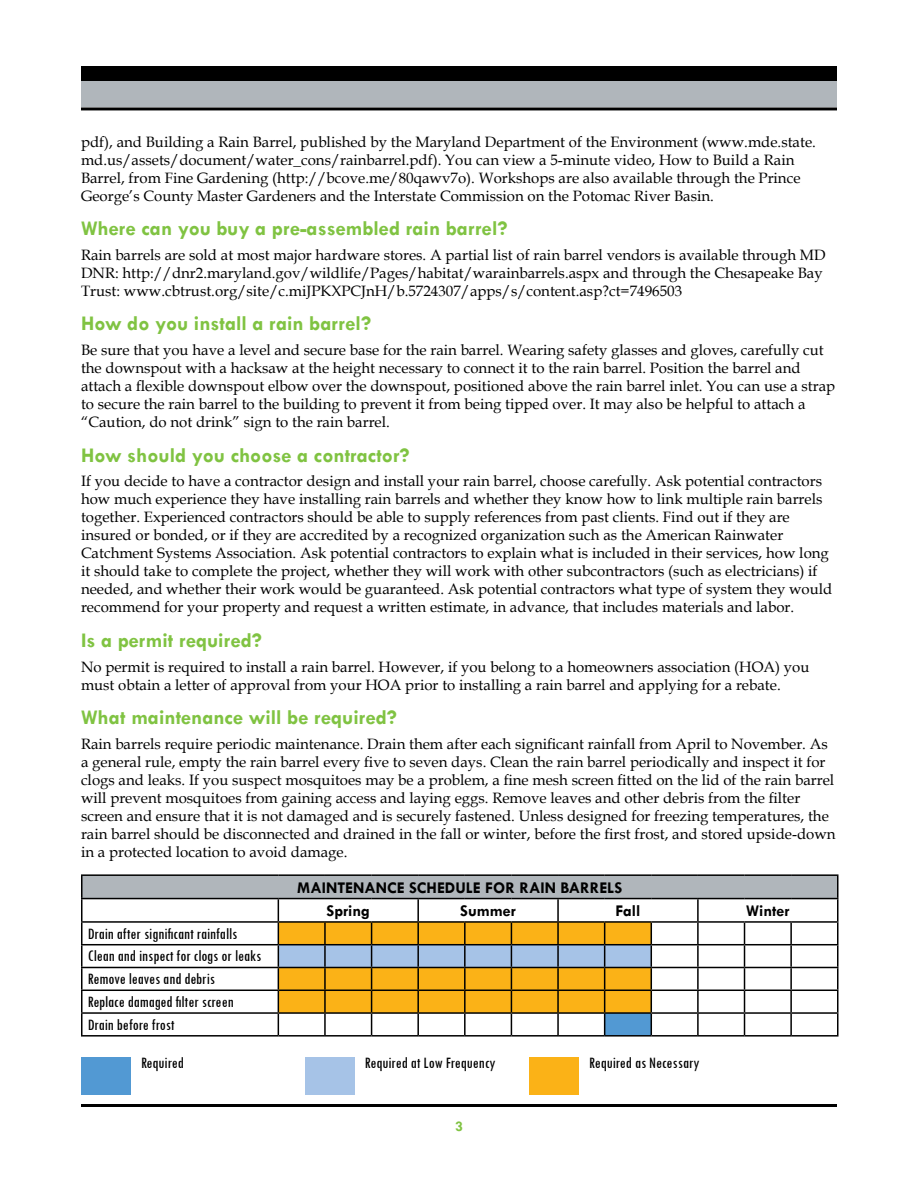
<style>
.page{position:relative;width:918px;height:1188px;background:#fff}
.page>*{position:absolute;margin:0;border:0;box-sizing:border-box;transform-origin:0 0}
.t1{font:700 21px "Tw Cen";color:#80c342}
.t2{font:condensed 16.5px/22.8px "Tw Cen";color:#000}
.t3{font:700 16.5px/23.4px "Tw Cen";color:#000}
.t4{font:15px/18px "Book Antiqua";color:#000}
.t5{font:700 15px "Tw Cen";color:#80c342}
</style>
<div class="page">
<div style="left:81px;top:80px;width:756px;height:27px;background:#b0b6bb"></div>
<hr style="left:81px;top:107px;width:756px;height:3px;background:#000">
<div style="left:81px;top:66px;width:756px;height:15px;background:#000"></div>
<hr style="left:81px;top:1104px;width:756px;height:3px;background:#000">
<div style="left:82px;top:875px;width:756px;height:24px;background:#b0b6bb"></div>
<hr style="left:81px;top:874px;width:197px;height:2px;background:#000">
<hr style="left:278px;top:874px;width:47px;height:2px;background:#000">
<hr style="left:325px;top:874px;width:47px;height:2px;background:#000">
<hr style="left:372px;top:874px;width:46px;height:2px;background:#000">
<hr style="left:418px;top:874px;width:47px;height:2px;background:#000">
<hr style="left:465px;top:874px;width:46px;height:2px;background:#000">
<hr style="left:511px;top:874px;width:47px;height:2px;background:#000">
<hr style="left:558px;top:874px;width:47px;height:2px;background:#000">
<hr style="left:605px;top:874px;width:46px;height:2px;background:#000">
<hr style="left:651px;top:874px;width:47px;height:2px;background:#000">
<hr style="left:698px;top:874px;width:47px;height:2px;background:#000">
<hr style="left:745px;top:874px;width:46px;height:2px;background:#000">
<hr style="left:791px;top:874px;width:48px;height:2px;background:#000">
<hr style="left:837px;top:876px;width:2px;height:22px;background:#000">
<hr style="left:81px;top:898px;width:197px;height:1px;background:#000">
<hr style="left:278px;top:898px;width:47px;height:1px;background:#000">
<hr style="left:325px;top:898px;width:47px;height:1px;background:#000">
<hr style="left:372px;top:898px;width:46px;height:1px;background:#000">
<hr style="left:418px;top:898px;width:47px;height:1px;background:#000">
<hr style="left:465px;top:898px;width:46px;height:1px;background:#000">
<hr style="left:511px;top:898px;width:47px;height:1px;background:#000">
<hr style="left:558px;top:898px;width:47px;height:1px;background:#000">
<hr style="left:605px;top:898px;width:46px;height:1px;background:#000">
<hr style="left:651px;top:898px;width:47px;height:1px;background:#000">
<hr style="left:698px;top:898px;width:47px;height:1px;background:#000">
<hr style="left:697px;top:899px;width:2px;height:22px;background:#000">
<hr style="left:745px;top:898px;width:46px;height:1px;background:#000">
<hr style="left:791px;top:898px;width:48px;height:1px;background:#000">
<hr style="left:837px;top:899px;width:2px;height:22px;background:#000">
<hr style="left:81px;top:921px;width:197px;height:2px;background:#000">
<hr style="left:651px;top:921px;width:47px;height:2px;background:#000">
<hr style="left:698px;top:921px;width:47px;height:2px;background:#000">
<hr style="left:697px;top:923px;width:2px;height:21px;background:#000">
<hr style="left:745px;top:921px;width:46px;height:2px;background:#000">
<hr style="left:791px;top:921px;width:48px;height:2px;background:#000">
<hr style="left:790px;top:923px;width:2px;height:21px;background:#000">
<hr style="left:837px;top:923px;width:2px;height:21px;background:#000">
<hr style="left:81px;top:944px;width:197px;height:1px;background:#000">
<hr style="left:651px;top:944px;width:47px;height:1px;background:#000">
<hr style="left:698px;top:944px;width:47px;height:1px;background:#000">
<hr style="left:697px;top:945px;width:2px;height:22px;background:#000">
<hr style="left:745px;top:944px;width:46px;height:1px;background:#000">
<hr style="left:791px;top:944px;width:48px;height:1px;background:#000">
<hr style="left:790px;top:945px;width:2px;height:22px;background:#000">
<hr style="left:837px;top:945px;width:2px;height:22px;background:#000">
<hr style="left:81px;top:967px;width:197px;height:1px;background:#000">
<hr style="left:651px;top:967px;width:47px;height:1px;background:#000">
<hr style="left:698px;top:967px;width:47px;height:1px;background:#000">
<hr style="left:697px;top:968px;width:2px;height:22px;background:#000">
<hr style="left:745px;top:967px;width:46px;height:1px;background:#000">
<hr style="left:791px;top:967px;width:48px;height:1px;background:#000">
<hr style="left:790px;top:968px;width:2px;height:22px;background:#000">
<hr style="left:837px;top:968px;width:2px;height:22px;background:#000">
<hr style="left:81px;top:990px;width:197px;height:1px;background:#000">
<hr style="left:651px;top:990px;width:47px;height:1px;background:#000">
<hr style="left:698px;top:990px;width:47px;height:1px;background:#000">
<hr style="left:697px;top:991px;width:2px;height:21px;background:#000">
<hr style="left:745px;top:990px;width:46px;height:1px;background:#000">
<hr style="left:791px;top:990px;width:48px;height:1px;background:#000">
<hr style="left:790px;top:991px;width:2px;height:21px;background:#000">
<hr style="left:837px;top:991px;width:2px;height:21px;background:#000">
<hr style="left:81px;top:1012px;width:197px;height:2px;background:#000">
<svg style="left:81px;top:876px;width:1px;height:159px"></svg>
<hr style="left:651px;top:1012px;width:47px;height:2px;background:#000">
<svg style="left:278px;top:899px;width:374px;height:136px"></svg>
<hr style="left:698px;top:1012px;width:47px;height:2px;background:#000">
<hr style="left:697px;top:1014px;width:2px;height:21px;background:#000">
<hr style="left:745px;top:1012px;width:46px;height:2px;background:#000">
<svg style="left:744px;top:923px;width:1px;height:112px"></svg>
<hr style="left:791px;top:1012px;width:48px;height:2px;background:#000">
<hr style="left:790px;top:1014px;width:2px;height:21px;background:#000">
<hr style="left:837px;top:1014px;width:2px;height:21px;background:#000">
<hr style="left:81px;top:1035px;width:197px;height:2px;background:#000">
<hr style="left:278px;top:1035px;width:47px;height:2px;background:#000">
<hr style="left:325px;top:1035px;width:47px;height:2px;background:#000">
<hr style="left:372px;top:1035px;width:46px;height:2px;background:#000">
<hr style="left:418px;top:1035px;width:47px;height:2px;background:#000">
<hr style="left:465px;top:1035px;width:46px;height:2px;background:#000">
<hr style="left:511px;top:1035px;width:47px;height:2px;background:#000">
<hr style="left:558px;top:1035px;width:47px;height:2px;background:#000">
<hr style="left:605px;top:1035px;width:46px;height:2px;background:#000">
<hr style="left:651px;top:1035px;width:47px;height:2px;background:#000">
<hr style="left:698px;top:1035px;width:47px;height:2px;background:#000">
<hr style="left:745px;top:1035px;width:46px;height:2px;background:#000">
<hr style="left:791px;top:1035px;width:48px;height:2px;background:#000">
<div style="left:81px;top:1058px;width:50px;height:37px;background:#5299d3"></div>
<div style="left:529px;top:1058px;width:50px;height:37px;background:#fbb217"></div>
<div style="left:305px;top:1058px;width:50px;height:37px;background:#a6c3e7"></div>
<p class="t4" style="left:81px;top:132px;width:736px">pdf), and Building a Rain Barrel, published by the Maryland Department of the Environment (www.mde.state. md.us/assets/document/water_cons/rainbarrel.pdf). You can view a 5-minute video, How to Build a Rain Barrel, from Fine Gardening (http://bcove.me/80qawv7o). Workshops are also available through the Prince George’s County Master Gardeners and the Interstate Commission on the Potomac River Basin.</p>
<h1 class="t1" style="left:81px;top:216px;width:428px">Where can you buy a pre-assembled rain barrel?</h1>
<p class="t4" style="left:81px;top:245px;width:746px">Rain barrels are sold at most major hardware stores. A partial list of rain barrel vendors is available through MD<br>DNR: http://dnr2.maryland.gov/wildlife/Pages/habitat/warainbarrels.aspx and through the Chesapeake Bay<br>Trust: www.cbtrust.org/site/c.miJPKXPCJnH/b.5724307/apps/s/content.asp?ct=7496503</p>
<h1 class="t1" style="left:81px;top:311px;width:292px">How do you install a rain barrel?</h1>
<p class="t4" style="left:81px;top:341px;width:756px">Be sure that you have a level and secure base for the rain barrel. Wearing safety glasses and gloves, carefully cut the downspout with a hacksaw at the height necessary to connect it to the rain barrel. Position the barrel and attach a flexible downspout elbow over the downspout, positioned above the rain barrel inlet. You can use a strap to secure the rain barrel to the building to prevent it from being tipped over. It may also be helpful to attach a “Caution, do not drink” sign to the rain barrel.</p>
<h1 class="t1" style="left:81px;top:442px;width:330px">How should you choose a contractor?</h1>
<p class="t4" style="left:81px;top:472px;width:753px">If you decide to have a contractor design and install your rain barrel, choose carefully. Ask potential contractors how much experience they have installing rain barrels and whether they know how to link multiple rain barrels together. Experienced contractors should be able to supply references from past clients. Find out if they are insured or bonded, or if they are accredited by a recognized organization such as the American Rainwater Catchment Systems Association. Ask potential contractors to explain what is included in their services, how long it should take to complete the project, whether they will work with other subcontractors (such as electricians) if needed, and whether their work would be guaranteed. Ask potential contractors what type of system they would recommend for your property and request a written estimate, in advance, that includes materials and labor.</p>
<h1 class="t1" style="left:81px;top:628px;width:182px">Is a permit required?</h1>
<p class="t4" style="left:81px;top:657px;width:730px">No permit is required to install a rain barrel. However, if you belong to a homeowners association (HOA) you must obtain a letter of approval from your HOA prior to installing a rain barrel and applying for a rebate.</p>
<h1 class="t1" style="left:81px;top:705px;width:318px">What maintenance will be required?</h1>
<p class="t4" style="left:81px;top:734px;width:756px">Rain barrels require periodic maintenance. Drain them after each significant rainfall from April to November. As a general rule, empty the rain barrel every five to seven days. Clean the rain barrel periodically and inspect it for clogs and leaks. If you suspect mosquitoes may be a problem, a fine mesh screen fitted on the lid of the rain barrel will prevent mosquitoes from gaining access and laying eggs. Remove leaves and other debris from the filter screen and ensure that it is not damaged and is securely fastened. Unless designed for freezing temperatures, the rain barrel should be disconnected and drained in the fall or winter, before the first frost, and stored upside-down in a protected location to avoid damage.</p>
<p class="t3" style="left:326px;top:875px;width:297px;text-indent:-29px">MAINTENANCE SCHEDULE FOR RAIN BARRELS<br>Spring</p>
<p class="t3" style="left:460px;top:899px;width:57px">Summer</p>
<p class="t3" style="left:615px;top:899px;width:27px">Fall</p>
<p class="t3" style="left:746px;top:899px;width:45px">Winter</p>
<p class="t2" style="left:88px;top:922px;width:175px">Drain after significant rainfalls<br>Clean and inspect for clogs or leaks<br>Remove leaves and debris<br>Replace damaged filter screen<br>Drain before frost</p>
<p class="t2" style="left:141px;top:1051px;width:44px">Required</p>
<p class="t2" style="left:365px;top:1051px;width:132px">Required at Low Frequency</p>
<p class="t2" style="left:589px;top:1051px;width:112px">Required as Necessary</p>
<p class="t5" style="left:455px;top:1117px;width:9px">3</p>
</div>
